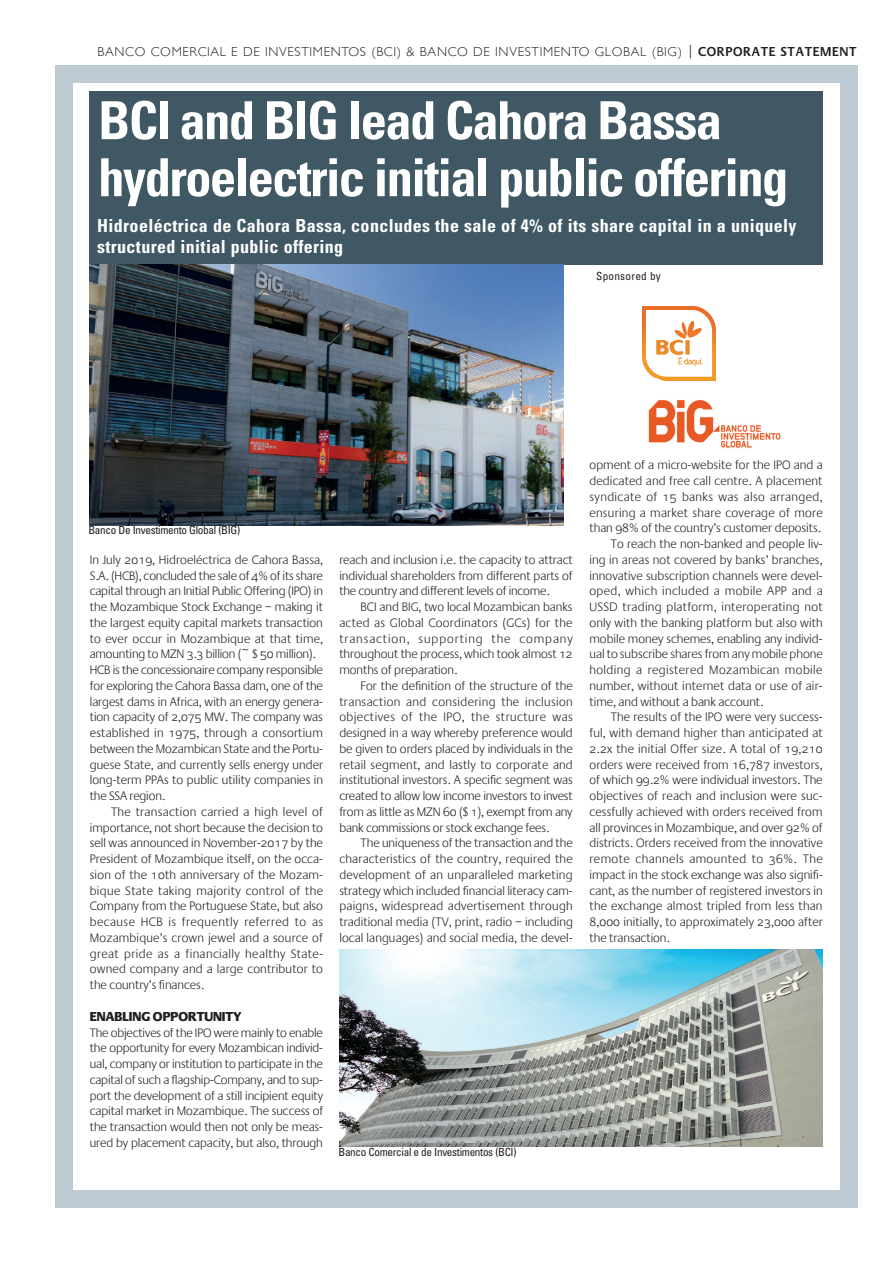
<style>
.page{position:relative;width:893px;height:1263px;background:#fff}
.page>*{position:absolute;margin:0;border:0;box-sizing:border-box;transform-origin:0 0}
.t1{font:700 condensed 52.5px/57px "Univers";letter-spacing:-.03em;color:#fff}
.t2{font:700 condensed 18px/21px "Univers";letter-spacing:.02em;color:#fff}
.t3{font:800 13.5px "Praxis Expert";color:#231f20}
.t4{font:300 13.05px "Gill Sans";letter-spacing:.05em;color:#231f20}
.t5{font:12.75px/15.8px "Praxis Expert";letter-spacing:.005em;color:#231f20;text-align:justify}
.t6{font:12.75px "Praxis Expert";letter-spacing:.03em;color:#231f20}
.t7{font:12.75px "Praxis Expert";letter-spacing:.035em;color:#231f20}
.t8{font:12.75px "Praxis Expert";letter-spacing:.025em;color:#231f20}
.t9{font:condensed 11.25px "Univers";letter-spacing:-.03em;color:#231f20}
.t10{font:condensed 11.25px "Univers";letter-spacing:.02em;color:#231f20}
.s1{font-family:"Praxis Expert";font-weight:400;font-size:13.5px}
.s2{font-family:"Praxis Expert";font-weight:600;font-size:13.5px}
</style>
<div class="page">
<img style="left:648px;top:400px;width:133px;height:48px">
<div style="left:55px;top:65px;width:802px;height:17px;background:#bfcbd3"></div>
<div style="left:840px;top:65px;width:17px;height:1143px;background:#bfcbd3"></div>
<div style="left:55px;top:1191px;width:802px;height:17px;background:#bfcbd3"></div>
<div style="left:55px;top:65px;width:17px;height:1143px;background:#bfcbd3"></div>
<div style="left:90px;top:91px;width:733px;height:174px;background:#3f5864"></div>
<img style="left:90px;top:265px;width:474px;height:260px">
<img style="left:642px;top:307px;width:73px;height:73px">
<img style="left:340px;top:949px;width:483px;height:198px">
<p class="t4" style="left:97px;top:42px;width:761px">BANCO COMERCIAL E DE INVESTIMENTOS (BCI) &amp; BANCO DE INVESTIMENTO GLOBAL (BIG) <span class="s1">|</span> <span class="s2">CORPORATE STATEMENT</span></p>
<h1 class="t1" style="left:98px;top:92px;width:692px">BCI and BIG lead Cahora Bassa hydroelectric initial public offering</h1>
<h2 class="t2" style="left:97px;top:215px;width:701px">Hidroeléctrica de Cahora Bassa, concludes the sale of 4% of its share capital in a uniquely structured initial public offering</h2>
<p class="t10" style="left:596px;top:269px;width:66px">Sponsored by</p>
<p class="t9" style="left:88px;top:523px;width:153px">Banco De Investimento Global (BIG)</p>
<p class="t5" style="left:90px;top:552px;width:235px;text-align:left">In July 2019, Hidroeléctrica de Cahora Bassa, S.A. (HCB), concluded the sale of 4% of its share capital through an Initial Public Offering (IPO) in the Mozambique Stock Exchange – making it the largest equity capital markets transaction to ever occur in Mozambique at that time, amounting to MZN 3.3 billion (~ $ 50 million).<br>HCB is the concessionaire company responsible for exploring the Cahora Bassa dam, one of the largest dams in Africa, with an energy genera&shy;tion capacity of 2,075 MW. The company was established in 1975, through a consortium between the Mozambican State and the Portu&shy;guese State, and currently sells energy under long-term PPAs to public utility companies in the SSA region.</p>
<p class="t5" style="left:90px;top:804px;width:235px;text-indent:21px">The transaction carried a high level of importance, not short because the decision to sell was announced in November-2017 by the President of Mozambique itself, on the occa&shy;sion of the 10th anniversary of the Mozam&shy;bique State taking majority control of the Company from the Portuguese State, but also because HCB is frequently referred to as Mozambique’s crown jewel and a source of great pride as a financially healthy State&shy;owned company and a large contributor to the country’s finances.</p>
<p class="t3" style="left:90px;top:1009px;width:153px">ENABLING OPPORTUNITY</p>
<p class="t5" style="left:90px;top:1025px;width:235px">The objectives of the IPO were mainly to enable the opportunity for every Mozambican individ&shy;ual, company or institution to participate in the capital of such a flagship-Company, and to sup&shy;port the development of a still incipient equity capital market in Mozambique. The success of the transaction would then not only be meas&shy;ured by placement capacity, but also, through</p>
<p class="t5" style="left:339px;top:552px;width:235px">reach and inclusion i.e. the capacity to attract individual shareholders from different parts of the country and different levels of income.</p>
<p class="t5" style="left:339px;top:599px;width:235px;text-indent:21px">BCI and BIG, two local Mozambican banks acted as Global Coordinators (GCs) for the transaction, supporting the company throughout the process, which took almost 12 months of preparation.</p>
<p class="t5" style="left:339px;top:678px;width:235px;text-indent:21px">For the definition of the structure of the transaction and considering the inclusion objectives of the IPO, the structure was designed in a way whereby preference would be given to orders placed by individuals in the retail segment, and lastly to corporate and institutional investors. A specific segment was created to allow low income investors to invest from as little as MZN 60 ($ 1), exempt from any bank commissions or stock exchange fees.</p>
<p class="t5" style="left:339px;top:836px;width:235px;text-indent:21px">The uniqueness of the transaction and the characteristics of the country, required the development of an unparalleled marketing strategy which included financial literacy cam&shy;paigns, widespread advertisement through traditional media (TV, print, radio – including local languages) and social media, the devel-</p>
<p class="t9" style="left:338px;top:1145px;width:180px">Banco Comercial e de Investimentos (BCI)</p>
<p class="t5" style="left:589px;top:458px;width:235px">opment of a micro-website for the IPO and a</p>
<p class="t5" style="left:589px;top:473px;width:234px">dedicated and free call centre. A placement</p>
<p class="t6" style="left:589px;top:490px;width:235px">syndicate of 15 banks was also arranged,</p>
<p class="t5" style="left:589px;top:505px;width:235px">ensuring a market share coverage of more</p>
<p class="t5" style="left:589px;top:521px;width:233px">than 98% of the country’s customer deposits.</p>
<p class="t5" style="left:611px;top:536px;width:213px">To reach the non-banked and people liv-</p>
<p class="t5" style="left:589px;top:552px;width:235px">ing in areas not covered by banks’ branches,</p>
<p class="t5" style="left:589px;top:568px;width:234px">innovative subscription channels were devel-</p>
<p class="t6" style="left:589px;top:584px;width:235px">oped, which included a mobile APP and a</p>
<p class="t8" style="left:589px;top:600px;width:235px">USSD trading platform, interoperating not</p>
<p class="t5" style="left:589px;top:615px;width:235px">only with the banking platform but also with</p>
<p class="t5" style="left:589px;top:631px;width:234px">mobile money schemes, enabling any individ-</p>
<p class="t5" style="left:589px;top:647px;width:235px">ual to subscribe shares from any mobile phone</p>
<p class="t7" style="left:589px;top:663px;width:235px">holding a registered Mozambican mobile</p>
<p class="t5" style="left:589px;top:678px;width:235px">number, without internet data or use of air-</p>
<p class="t5" style="left:589px;top:694px;width:176px">time, and without a bank account.</p>
<p class="t5" style="left:611px;top:710px;width:213px">The results of the IPO were very success-</p>
<p class="t5" style="left:589px;top:725px;width:235px">ful, with demand higher than anticipated at</p>
<p class="t5" style="left:589px;top:741px;width:235px">2.2x the initial Offer size. A total of 19,210</p>
<p class="t5" style="left:589px;top:757px;width:234px">orders were received from 16,787 investors,</p>
<p class="t5" style="left:589px;top:773px;width:235px">of which 99.2% were individual investors. The</p>
<p class="t5" style="left:589px;top:788px;width:235px">objectives of reach and inclusion were suc-</p>
<p class="t5" style="left:589px;top:804px;width:234px">cessfully achieved with orders received from</p>
<p class="t5" style="left:589px;top:820px;width:235px">all provinces in Mozambique, and over 92% of</p>
<p class="t5" style="left:589px;top:836px;width:235px">districts. Orders received from the innovative</p>
<p class="t7" style="left:589px;top:852px;width:235px">remote channels amounted to 36%. The</p>
<p class="t5" style="left:589px;top:867px;width:235px">impact in the stock exchange was also signifi-</p>
<p class="t5" style="left:589px;top:883px;width:235px">cant, as the number of registered investors in</p>
<p class="t5" style="left:589px;top:899px;width:235px">the exchange almost tripled from less than</p>
<p class="t5" style="left:589px;top:914px;width:235px">8,000 initially, to approximately 23,000 after</p>
<p class="t5" style="left:589px;top:930px;width:82px">the transaction.</p>
</div>
